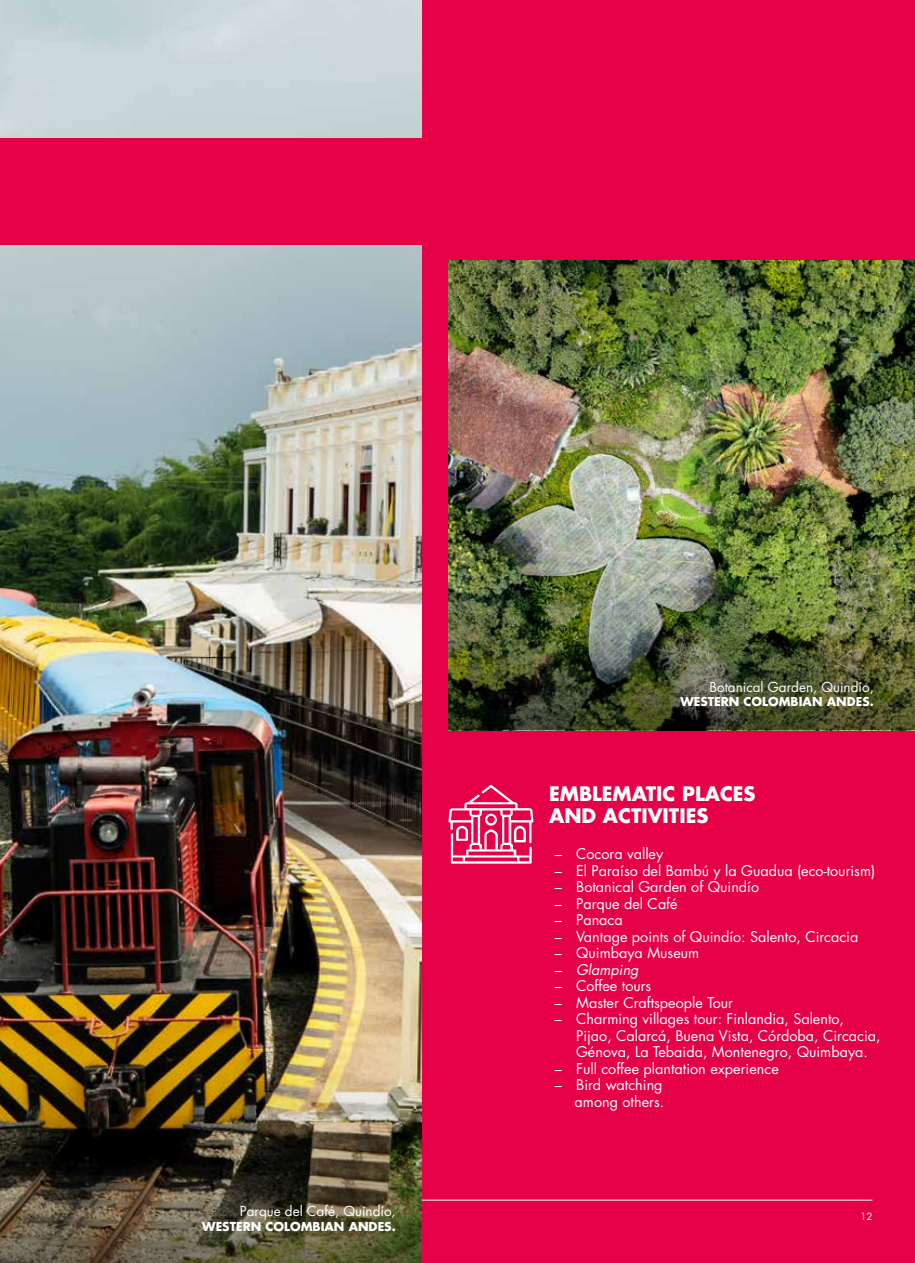
<style>
.page{position:relative;width:915px;height:1263px;background:#fff}
.page>*{position:absolute;margin:0;border:0;box-sizing:border-box;transform-origin:0 0}
.t1{font:700 19.5px/22.5px "Futura Std";color:#fff}
.t2{font:14.4px/16.5px "Futura Std";color:#fff}
.t3{font:italic 14.4px "Futura Std";color:#fff}
.t4{font:13.5px "Futura Std";color:#fff}
.t5{font:700 12px "Futura Std";color:#fff}
.t6{font:9.75px "Futura Std";color:#fff}
.s1{font-style:normal}
</style>
<div class="page">
<div style="left:421px;top:0;width:493px;height:1263px;background:#e50047"></div>
<hr style="left:40px;top:1200px;width:832px;height:1px;background:#fff">
<img style="left:0;top:0;width:421px;height:1015px">
<div style="left:0;top:138px;width:914px;height:106px;background:#e50047"></div>
<img style="left:448px;top:261px;width:466px;height:221px">
<svg style="left:448px;top:785px;width:85px;height:79px"></svg>
<img style="left:448px;top:482px;width:466px;height:248px">
<img style="left:0;top:1015px;width:421px;height:248px">
<p class="t4" style="left:240px;top:1203px;width:157px">Parque del Café, Quindío,</p>
<p class="t5" style="left:202px;top:1218px;width:195px">WESTERN COLOMBIAN ANDES.</p>
<p class="t4" style="left:709px;top:678px;width:166px">Botanical Garden, Quindío,</p>
<p class="t5" style="left:680px;top:694px;width:195px">WESTERN COLOMBIAN ANDES.</p>
<h1 class="t1" style="left:549px;top:782px;width:208px">EMBLEMATIC PLACES<br>AND ACTIVITIES</h1>
<p class="t2" style="left:554px;top:846px;width:110px">– Cocora valley</p>
<p class="t2" style="left:554px;top:862px;width:322px">– El Paraíso del Bambú y la Guadua (eco-tourism)</p>
<p class="t2" style="left:554px;top:879px;width:206px">– Botanical Garden of Quindío</p>
<p class="t2" style="left:554px;top:895px;width:124px">– Parque del Café</p>
<p class="t2" style="left:554px;top:912px;width:69px">– Panaca</p>
<p class="t2" style="left:554px;top:928px;width:305px">– Vantage points of Quindío: Salento, Circacia</p>
<p class="t2" style="left:554px;top:945px;width:146px">– Quimbaya Museum</p>
<p class="t3" style="left:554px;top:960px;width:85px"><span class="s1">–</span> Glamping</p>
<p class="t2" style="left:554px;top:978px;width:98px">– Coffee tours</p>
<p class="t2" style="left:554px;top:994px;width:179px">– Master Craftspeople Tour</p>
<p class="t2" style="left:576px;top:1011px;width:306px;text-indent:-21px">– Charming villages tour: Finlandia, Salento,<br>Pijao, Calarcá, Buena Vista, Córdoba, Circacia,<br>Génova, La Tebaida, Montenegro, Quimbaya.</p>
<p class="t2" style="left:554px;top:1060px;width:225px">– Full coffee plantation experience</p>
<p class="t2" style="left:554px;top:1077px;width:111px;text-align:right">– Bird watching among others.</p>
<p class="t6" style="left:860px;top:1210px;width:14px">12</p>
</div>
